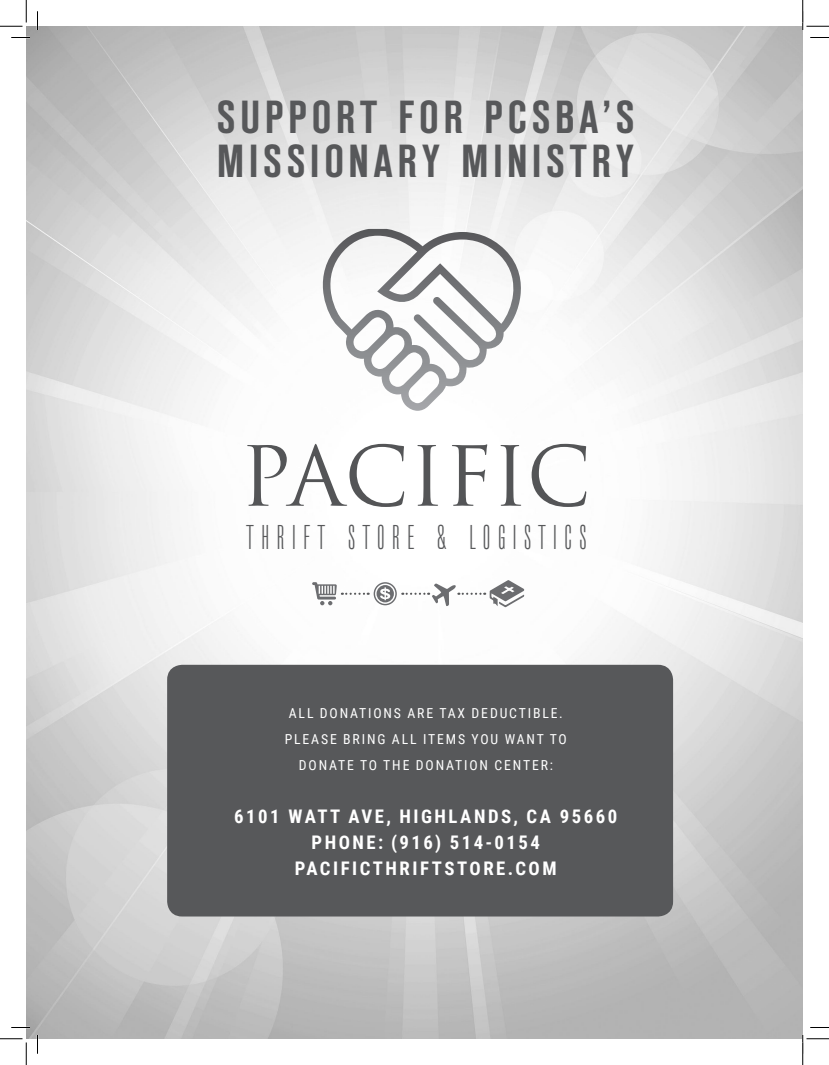
<style>
.page{position:relative;width:829px;height:1065px;background:#fff}
.page>*{position:absolute;margin:0;border:0;box-sizing:border-box;transform-origin:0 0}
.t1{font:46.25px/43.8px "Reforma Grotesk Demi C";letter-spacing:.12em;color:#57585a}
.t2{font:34.38px "Reforma Grotesk Light C";letter-spacing:.22em;color:#57585a}
.t3{font:700 18.75px/26.2px "Roboto Condensed";letter-spacing:.135em;color:#fff;text-align:center}
.t4{font:13.75px/26.2px "Roboto Condensed";letter-spacing:.135em;color:#fff;text-align:center}
</style>
<div class="page">
<img style="left:26px;top:26px;width:776px;height:1013px">
<div style="left:167px;top:665px;width:506px;height:252px;background:#57585a;border-radius:15px"></div>
<svg style="left:247px;top:444px;width:157px;height:63px"></svg>
<svg style="left:417px;top:445px;width:21px;height:61px"></svg>
<svg style="left:452px;top:444px;width:35px;height:62px"></svg>
<svg style="left:500px;top:445px;width:21px;height:61px"></svg>
<svg style="left:531px;top:444px;width:55px;height:63px"></svg>
<svg style="left:312px;top:229px;width:210px;height:182px"></svg>
<svg style="left:312px;top:580px;width:212px;height:27px"></svg>
<svg style="left:11px;top:37px;width:19px;height:1px"></svg>
<svg style="left:810px;top:37px;width:19px;height:1px"></svg>
<svg style="left:11px;top:1027px;width:19px;height:1px"></svg>
<svg style="left:810px;top:1027px;width:19px;height:1px"></svg>
<svg style="left:37px;top:11px;width:1px;height:19px"></svg>
<svg style="left:37px;top:1035px;width:1px;height:19px"></svg>
<svg style="left:0;top:0;width:27px;height:27px"></svg>
<svg style="left:0;top:1039px;width:27px;height:26px"></svg>
<svg style="left:802px;top:0;width:27px;height:30px"></svg>
<svg style="left:802px;top:1035px;width:27px;height:30px"></svg>
<h1 class="t1" style="left:217px;top:94px;width:418px">SUPPORT FOR PCSBA’S<br>MISSIONARY MINISTRY</h1>
<h2 class="t2" style="left:246px;top:519px;width:342px">THRIFT STORE &amp; LOGISTICS</h2>
<p class="t4" style="left:285px;top:699px;width:284px">ALL DONATIONS ARE TAX DEDUCTIBLE.<br>PLEASE BRING ALL ITEMS YOU WANT TO<br>DONATE TO THE DONATION CENTER:</p>
<h3 class="t3" style="left:234px;top:802px;width:384px">6101 WATT AVE, HIGHLANDS, CA 95660<br>PHONE: (916) 514-0154<br>PACIFICTHRIFTSTORE.COM</h3>
</div>
